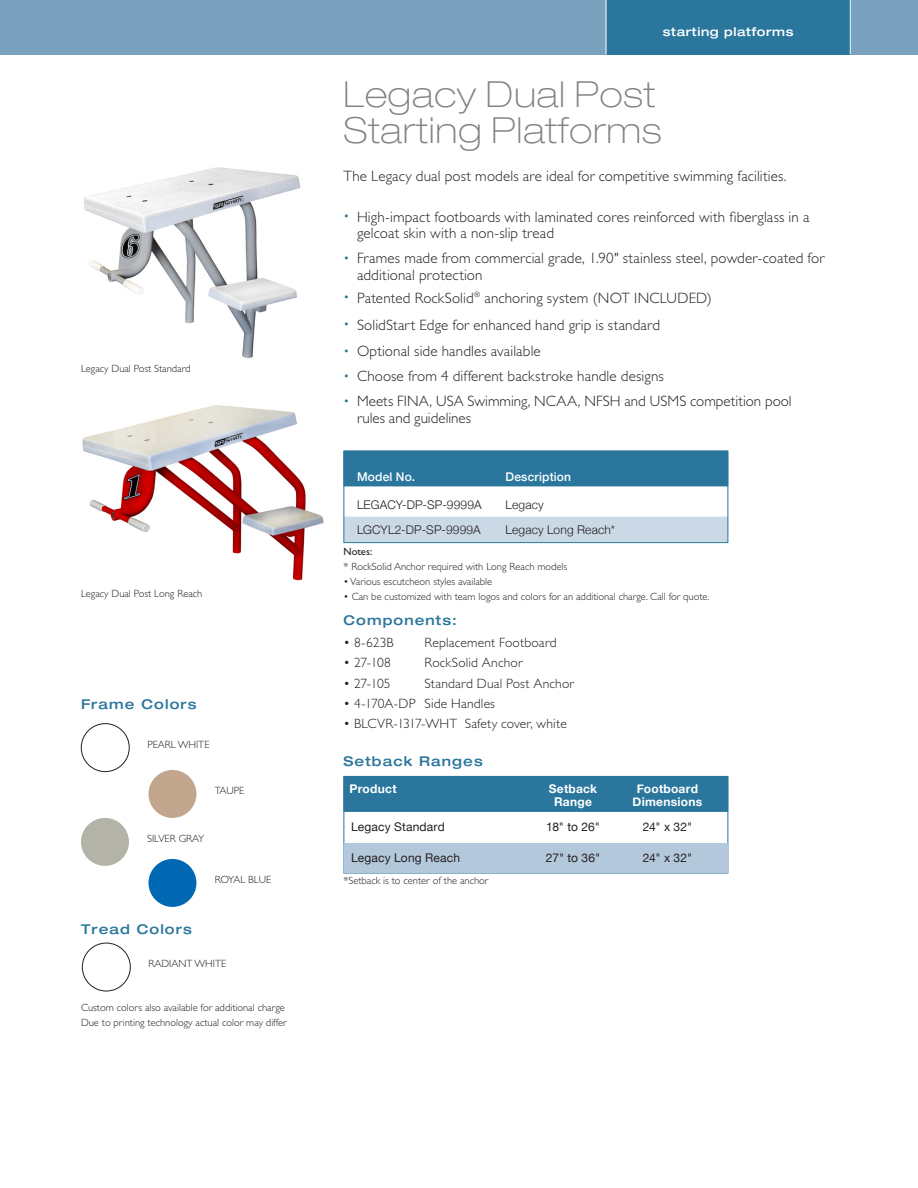
<style>
.page{position:relative;width:918px;height:1188px;background:#fff}
.page>*{position:absolute;margin:0;border:0;box-sizing:border-box;transform-origin:0 0}
._1_headline{font:100 expanded 36px/36px "Helvetica Neue LT Std";letter-spacing:.025em;color:#808285}
._3_bullets{font:300 15px/16.5px "Gill Sans Std";letter-spacing:.01em;color:#231f20}
._3_body{font:300 15px "Gill Sans Std";letter-spacing:.01em;color:#231f20}
._3_body-2{font:300 13.5px "Gill Sans Std";letter-spacing:.015em;color:#231f20}
._2_subhead_2{font:500 expanded 13.5px "Helvetica Neue LT Std";letter-spacing:.08em;color:#2b769d}
._6_chart{font:12px "Helvetica Neue";letter-spacing:.015em;color:#231f20}
._6_chart-2{font:300 12px "Helvetica Neue";letter-spacing:.015em;color:#231f20}
._6_chart-3{font:700 12px "Helvetica Neue";letter-spacing:.02em;color:#fff}
._6_chart_head{font:500 12px "Helvetica Neue";letter-spacing:.02em;color:#fff}
.t1{font:500 expanded 12px "Helvetica Neue LT Std";letter-spacing:.05em;color:#fff}
._5_note{font:300 10.5px "Gill Sans Std";color:#231f20}
._5_note-2{font:10.5px "Gill Sans Std";color:#231f20}
.s1{font-size:12px;color:#2b769d}
</style>
<div class="page">
<div style="left:0;top:0;width:918px;height:54px;background:#79a0bd"></div>
<div style="left:606px;top:0;width:244px;height:54px;background:#2b769d"></div>
<hr style="left:606px;top:0;width:1px;height:54px;background:#fff">
<hr style="left:850px;top:0;width:1px;height:54px;background:#fff">
<div style="left:344px;top:450px;width:384px;height:36px;background:#2b769d"></div>
<div style="left:344px;top:517px;width:384px;height:25px;background:#cbd8e6"></div>
<div style="left:344px;top:451px;width:384px;height:92px;border:1px solid #2b769d"></div>
<div style="left:344px;top:776px;width:384px;height:36px;background:#2b769d"></div>
<div style="left:344px;top:843px;width:384px;height:30px;background:#b4c8db"></div>
<div style="left:81px;top:723px;width:49px;height:49px;border:1px solid #231f20;border-radius:50%"></div>
<div style="left:82px;top:943px;width:49px;height:48px;border:1px solid #231f20;border-radius:50%"></div>
<div style="left:148px;top:770px;width:48px;height:48px;background:#c1a58d;border-radius:50%"></div>
<div style="left:81px;top:818px;width:48px;height:48px;background:#b4b3a8;border-radius:50%"></div>
<div style="left:148px;top:859px;width:48px;height:48px;background:#0168b3;border-radius:50%"></div>
<img style="left:84px;top:167px;width:217px;height:191px">
<img style="left:82px;top:405px;width:242px;height:176px">
<p class="_5_note" style="left:81px;top:363px;width:111px">Legacy Dual Post Standard</p>
<p class="_5_note" style="left:81px;top:587px;width:123px">Legacy Dual Post Long Reach</p>
<p class="_2_subhead_2" style="left:81px;top:696px;width:117px">Frame Colors</p>
<p class="_5_note" style="left:147px;top:738px;width:64px">PEARL WHITE</p>
<p class="_5_note" style="left:215px;top:785px;width:31px">TAUPE</p>
<p class="_5_note" style="left:147px;top:833px;width:59px">SILVER GRAY</p>
<p class="_5_note" style="left:215px;top:874px;width:58px">ROYAL BLUE</p>
<p class="_2_subhead_2" style="left:81px;top:920px;width:112px">Tread Colors</p>
<p class="_5_note" style="left:148px;top:958px;width:79px">RADIANT WHITE</p>
<p class="_5_note" style="left:81px;top:1002px;width:205px">Custom colors also available for additional charge</p>
<p class="_5_note" style="left:81px;top:1017px;width:207px">Due to printing technology actual color may differ</p>
<p class="t1" style="left:663px;top:24px;width:132px">starting platforms</p>
<p class="_1_headline" style="left:344px;top:76px;width:320px">Legacy Dual Post<br>Starting Platforms</p>
<p class="_3_body" style="left:344px;top:167px;width:444px">The Legacy dual post models are ideal for competitive swimming facilities.</p>
<p class="_3_bullets" style="left:357px;top:209px;width:454px;text-indent:-14px"><span class="s1">•</span> High-impact footboards with laminated cores reinforced with fiberglass in a gelcoat skin with a non-slip tread</p>
<p class="_3_bullets" style="left:357px;top:250px;width:469px;text-indent:-14px"><span class="s1">•</span> Frames made from commercial grade, 1.90" stainless steel, powder-coated for additional protection</p>
<p class="_3_bullets" style="left:344px;top:290px;width:370px"><span class="s1">•</span> Patented RockSolid<sup>®</sup> anchoring system (NOT INCLUDED)</p>
<p class="_3_bullets" style="left:344px;top:316px;width:318px"><span class="s1">•</span> SolidStart Edge for enhanced hand grip is standard</p>
<p class="_3_bullets" style="left:344px;top:343px;width:199px"><span class="s1">•</span> Optional side handles available</p>
<p class="_3_bullets" style="left:344px;top:368px;width:322px"><span class="s1">•</span> Choose from 4 different backstroke handle designs</p>
<p class="_3_bullets" style="left:357px;top:393px;width:436px;text-indent:-14px"><span class="s1">•</span> Meets FINA, USA Swimming, NCAA, NFSH and USMS competition pool rules and guidelines</p>
<p class="_6_chart_head" style="left:357px;top:467px;width:60px">Model No.</p>
<p class="_6_chart_head" style="left:506px;top:467px;width:67px">Description</p>
<p class="_6_chart-2" style="left:357px;top:496px;width:126px">LEGACY-DP-SP-9999A</p>
<p class="_6_chart-2" style="left:506px;top:496px;width:40px">Legacy</p>
<p class="_6_chart-2" style="left:357px;top:520px;width:125px">LGCYL2-DP-SP-9999A</p>
<p class="_6_chart-2" style="left:506px;top:520px;width:111px">Legacy Long Reach*</p>
<p class="_5_note-2" style="left:344px;top:546px;width:30px">Notes:</p>
<p class="_5_note" style="left:344px;top:561px;width:225px">* RockSolid Anchor required with Long Reach models</p>
<p class="_5_note" style="left:344px;top:576px;width:150px">• Various escutcheon styles available</p>
<p class="_5_note" style="left:344px;top:591px;width:368px">• Can be customized with team logos and colors for an additional charge. Call for quote.</p>
<p class="_2_subhead_2" style="left:344px;top:612px;width:115px">Components:</p>
<p class="_3_body-2" style="left:344px;top:635px;width:52px">• 8-623B</p>
<p class="_3_body-2" style="left:424px;top:635px;width:134px">Replacement Footboard</p>
<p class="_3_body-2" style="left:344px;top:655px;width:49px">• 27-108</p>
<p class="_3_body-2" style="left:424px;top:655px;width:100px">RockSolid Anchor</p>
<p class="_3_body-2" style="left:344px;top:675px;width:49px">• 27-105</p>
<p class="_3_body-2" style="left:424px;top:675px;width:151px">Standard Dual Post Anchor</p>
<p class="_3_body-2" style="left:344px;top:696px;width:153px">• 4-170A-DP Side Handles</p>
<p class="_3_body-2" style="left:344px;top:716px;width:225px">• BLCVR-1317-WHT Safety cover, white</p>
<p class="_2_subhead_2" style="left:344px;top:753px;width:141px">Setback Ranges</p>
<p class="_6_chart-3" style="left:350px;top:779px;width:49px">Product</p>
<p class="_6_chart-3" style="left:549px;top:779px;width:50px">Setback</p>
<p class="_6_chart-3" style="left:637px;top:779px;width:63px">Footboard</p>
<p class="_6_chart-3" style="left:554px;top:792px;width:39px">Range</p>
<p class="_6_chart-3" style="left:633px;top:792px;width:71px">Dimensions</p>
<p class="_6_chart" style="left:351px;top:818px;width:95px">Legacy Standard</p>
<p class="_6_chart" style="left:546px;top:818px;width:55px">18" to 26"</p>
<p class="_6_chart" style="left:643px;top:818px;width:51px">24" x 32"</p>
<p class="_6_chart" style="left:351px;top:849px;width:111px">Legacy Long Reach</p>
<p class="_6_chart" style="left:546px;top:849px;width:56px">27" to 36"</p>
<p class="_6_chart" style="left:643px;top:849px;width:51px">24" x 32"</p>
<p class="_5_note" style="left:344px;top:875px;width:146px">*Setback is to center of the anchor</p>
</div>
